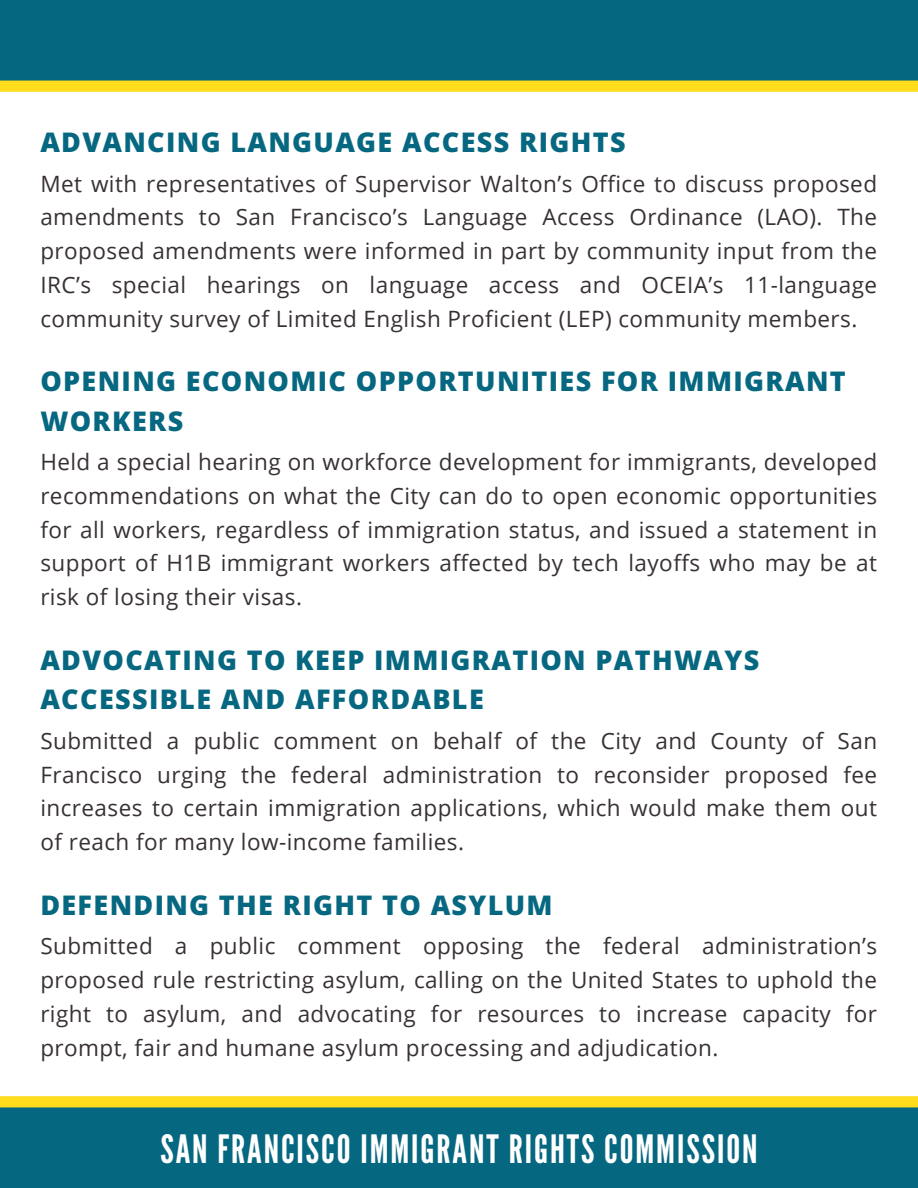
<style>
.page{position:relative;width:918px;height:1188px;background:#066781}
.page>*{position:absolute;margin:0;border:0;box-sizing:border-box;transform-origin:0 0}
.t1{font:39px "League Gothic";letter-spacing:.05em;color:#fff}
.t2{font:800 27px/39.3px "Open Sans";letter-spacing:.05em;color:#066781}
.t3{font:22.5px/33.8px "Open Sans";letter-spacing:.02em;color:#383134;text-align:justify}
</style>
<div class="page">
<div style="left:0;top:86px;width:918px;height:1016px;background:#fff"></div>
<div style="left:0;top:81px;width:918px;height:11px;background:#ffdd1c"></div>
<div style="left:0;top:1096px;width:918px;height:11px;background:#ffdd1c"></div>
<h2 class="t2" style="left:40px;top:122px;width:587px">ADVANCING LANGUAGE ACCESS RIGHTS</h2>
<p class="t3" style="left:40px;top:166px;width:838px">Met with representatives of Supervisor Walton’s Office to discuss proposed amendments to San Francisco’s Language Access Ordinance (LAO). The proposed amendments were informed in part by community input from the IRC’s special hearings on language access and OCEIA’s 11-language community survey of Limited English Proficient (LEP) community members.</p>
<h2 class="t2" style="left:40px;top:361px;width:807px">OPENING ECONOMIC OPPORTUNITIES FOR IMMIGRANT<br>WORKERS</h2>
<p class="t3" style="left:40px;top:445px;width:838px">Held a special hearing on workforce development for immigrants, developed recommendations on what the City can do to open economic opportunities for all workers, regardless of immigration status, and issued a statement in support of H1B immigrant workers affected by tech layoffs who may be at risk of losing their visas.</p>
<h2 class="t2" style="left:40px;top:640px;width:721px">ADVOCATING TO KEEP IMMIGRATION PATHWAYS<br>ACCESSIBLE AND AFFORDABLE</h2>
<p class="t3" style="left:40px;top:723px;width:838px">Submitted a public comment on behalf of the City and County of San Francisco urging the federal administration to reconsider proposed fee increases to certain immigration applications, which would make them out of reach for many low-income families.</p>
<h1 class="t2" style="left:40px;top:885px;width:514px">DEFENDING THE RIGHT TO ASYLUM</h1>
<p class="t3" style="left:40px;top:929px;width:838px">Submitted a public comment opposing the federal administration’s proposed rule restricting asylum, calling on the United States to uphold the right to asylum, and advocating for resources to increase capacity for prompt, fair and humane asylum processing and adjudication.</p>
<h2 class="t1" style="left:160px;top:1126px;width:599px">SAN FRANCISCO IMMIGRANT RIGHTS COMMISSION</h2>
</div>
